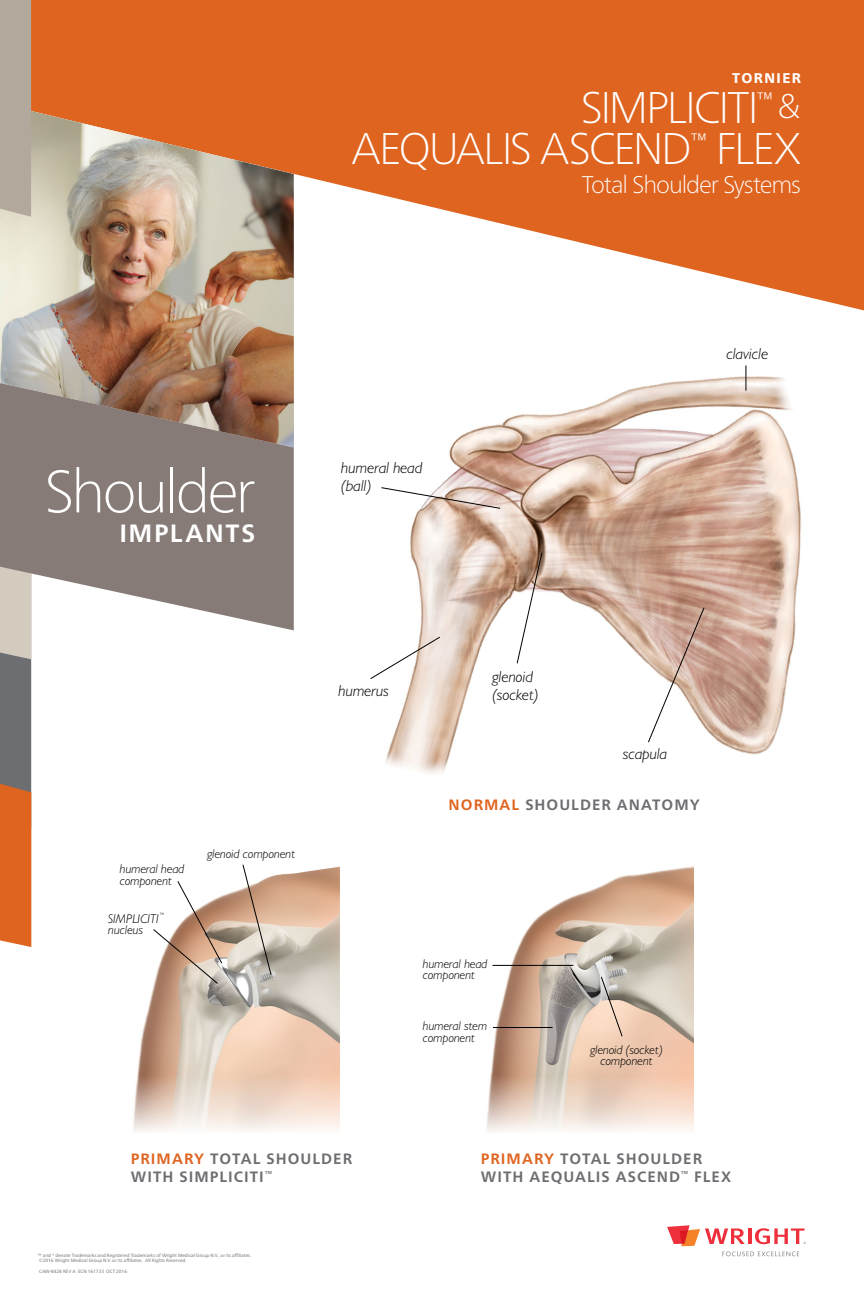
<style>
.page{position:relative;width:864px;height:1296px;background:#fff}
.page>*{position:absolute;margin:0;border:0;box-sizing:border-box;transform-origin:0 0}
.t1{font:100 60px "Frutiger Neue LT Pro";letter-spacing:-.055em;color:#fff}
.t2{font:100 44.35px/40.3px "Frutiger Neue LT Pro";letter-spacing:-.05em;color:#fff;text-align:right}
.t3{font:700 25px "Frutiger Neue LT Pro";letter-spacing:.065em;color:#fff}
.t4{font:100 24.2px "Frutiger Neue LT Pro";letter-spacing:-.05em;color:#fff}
.t5{font:italic 300 16px/18px "Humanist 521 BT";color:#000}
.t6{font:700 15px/18px "Frutiger Neue LT Pro";letter-spacing:.07em;color:#6d6e71}
.t7{font:800 14.1px "Frutiger Neue LT Pro";letter-spacing:.1em;color:#fff}
.t8{font:italic 300 12.75px/11.7px "Humanist 521 BT";color:#000}
.t9{font:4.65px/5.6px "Frutiger Neue LT Pro";color:#6d6e71}
.s1{font-size:34.25px}
.s2{color:#df6420}
</style>
<div class="page">
<div style="left:31px;top:0;width:833px;height:104px;background:#df6420"></div>
<svg style="left:31px;top:104px;width:833px;height:550px;fill:#df6420"></svg>
<svg style="left:0;top:630px;width:31px;height:317px"></svg>
<svg style="left:667px;top:1225px;width:139px;height:31px"></svg>
<svg style="left:0;top:447px;width:283px;height:183px;fill:#877b77"></svg>
<img style="left:0;top:104px;width:294px;height:343px">
<img style="left:283px;top:308px;width:581px;height:466px">
<svg style="left:381px;top:487px;width:120px;height:22px"></svg>
<svg style="left:516px;top:552px;width:27px;height:112px"></svg>
<svg style="left:370px;top:636px;width:71px;height:44px"></svg>
<svg style="left:647px;top:607px;width:58px;height:136px"></svg>
<svg style="left:746px;top:365px;width:1px;height:26px"></svg>
<div style="left:0;top:0;width:31px;height:217px;background:#b2a99c"></div>
<img style="left:137px;top:867px;width:203px;height:208px">
<svg style="left:153px;top:881px;width:69px;height:103px"></svg>
<svg style="left:242px;top:864px;width:30px;height:111px"></svg>
<svg style="left:133px;top:1075px;width:207px;height:56px"></svg>
<img style="left:490px;top:866px;width:204px;height:209px">
<svg style="left:487px;top:1075px;width:207px;height:56px"></svg>
<hr style="left:492px;top:965px;width:81px;height:1px;background:#000">
<hr style="left:493px;top:1027px;width:60px;height:1px;background:#000">
<svg style="left:601px;top:976px;width:22px;height:61px"></svg>
<h3 class="t7" style="left:732px;top:70px;width:70px">TORNIER</h3>
<h2 class="t2" style="left:352px;top:87px;width:451px">SIMPLICITI<sup>™</sup> <span class="s1">&amp;<br></span>AEQUALIS ASCEND<sup>™</sup> FLEX</h2>
<h3 class="t4" style="left:582px;top:170px;width:221px">Total Shoulder Systems</h3>
<h1 class="t1" style="left:44px;top:455px;width:213px">Shoulder</h1>
<h3 class="t3" style="left:119px;top:519px;width:137px">IMPLANTS</h3>
<h3 class="t5" style="left:341px;top:459px;width:83px">humeral head (ball)</h3>
<h3 class="t5" style="left:726px;top:344px;width:43px">clavicle</h3>
<h3 class="t8" style="left:120px;top:863px;width:66px">humeral head component</h3>
<h3 class="t8" style="left:108px;top:912px;width:58px">SIMPLICITI<sup>™ </sup>nucleus</h3>
<h3 class="t8" style="left:207px;top:848px;width:89px">glenoid component</h3>
<h3 class="t5" style="left:338px;top:681px;width:52px">humerus</h3>
<h3 class="t5" style="left:492px;top:668px;width:48px">glenoid (socket)</h3>
<h3 class="t5" style="left:623px;top:745px;width:46px">scapula</h3>
<h3 class="t6" style="left:449px;top:795px;width:253px"><span class="s2">NORMAL</span> SHOULDER ANATOMY</h3>
<h3 class="t8" style="left:423px;top:957px;width:66px">humeral head component</h3>
<h3 class="t8" style="left:423px;top:1020px;width:66px">humeral stem component</h3>
<h3 class="t8" style="left:590px;top:1043px;width:74px;text-align:center">glenoid (socket) component</h3>
<h3 class="t6" style="left:131px;top:1149px;width:223px"><span class="s2">PRIMARY</span> TOTAL SHOULDER<br>WITH SIMPLICITI<sup>™</sup></h3>
<p class="t9" style="left:38px;top:1252px;width:215px">™ and ® denote Trademarks and Registered Trademarks of Wright Medical Group N.V., or its affiliates. ©2016 Wright Medical Group N.V. or its affiliates. All Rights Reserved.</p>
<p class="t9" style="left:39px;top:1269px;width:89px">CAW-8428 REV A ECN 161733 OCT 2016</p>
<h3 class="t6" style="left:481px;top:1149px;width:252px"><span class="s2">PRIMARY</span> TOTAL SHOULDER<br>WITH AEQUALIS ASCEND<sup>™</sup> FLEX</h3>
</div>
